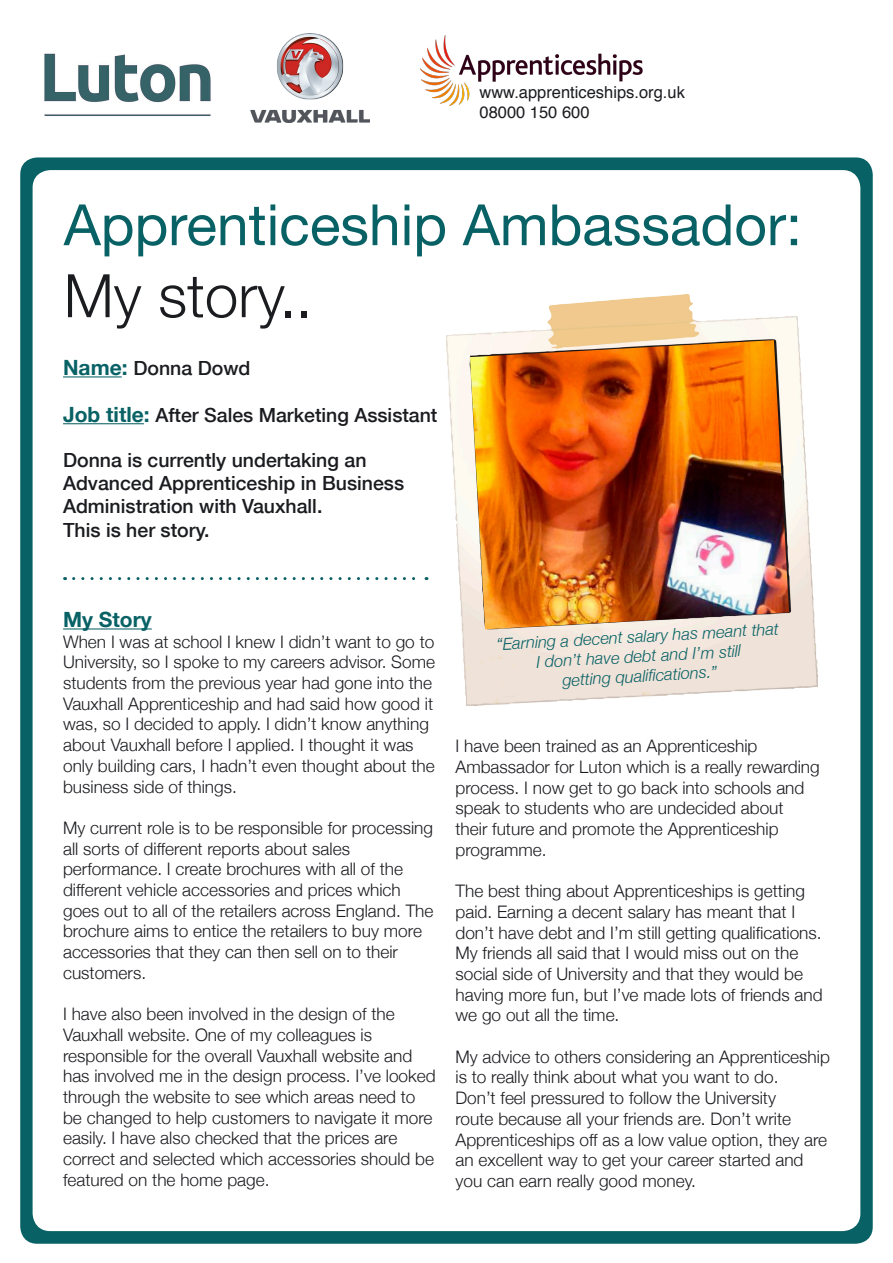
<style>
.page{position:relative;width:893px;height:1263px;background:#fff}
.page>*{position:absolute;margin:0;border:0;box-sizing:border-box;transform-origin:0 0}
.t1{font:300 60px "Helvetica Neue";color:#1b1c20}
.t2{font:57px "Helvetica Neue";color:#086165}
.t3{font:700 21px "Helvetica Neue";color:#086165}
.t4{font:500 19.5px/23.4px "Helvetica Neue";color:#1b1c20}
.t5{font:300 17.25px/20.7px "Helvetica Neue";color:#1b1c20}
.t6{font:italic 300 16.5px/19.8px "Helvetica Neue";color:#086165;text-align:center}
.t7{font:16.5px "Helvetica";color:#1b1c20}
.s1{font-weight:700;font-size:21px;color:#086165}
</style>
<div class="page">
<div style="left:20px;top:157px;width:853px;height:1087px;background:#086165;border-radius:17px"></div>
<div style="left:33px;top:171px;width:827px;height:1059px;background:#fff;border-radius:17px"></div>
<hr style="left:63px;top:376px;width:59px;height:1px;background:#086165">
<hr style="left:63px;top:423px;width:81px;height:1px;background:#086165">
<hr style="left:63px;top:628px;width:89px;height:1px;background:#086165">
<svg style="left:74px;top:577px;width:353px;height:3px"></svg>
<img style="left:420px;top:35px;width:223px;height:71px">
<img style="left:446px;top:294px;width:371px;height:411px">
<img style="left:470px;top:340px;width:319px;height:289px">
<img style="left:250px;top:33px;width:120px;height:89px">
<img style="left:44px;top:53px;width:167px;height:63px">
<p class="t7" style="left:479px;top:80px;width:207px">www.apprenticeships.org.uk</p>
<p class="t7" style="left:479px;top:100px;width:112px">08000 150 600</p>
<p class="t2" style="left:64px;top:191px;width:740px">Apprenticeship Ambassador:</p>
<p class="t1" style="left:64px;top:259px;width:250px">My story..</p>
<p class="t4" style="left:63px;top:356px;width:189px"><span class="s1">Name:</span> Donna Dowd</p>
<p class="t4" style="left:63px;top:403px;width:376px"><span class="s1">Job title:</span> After Sales Marketing Assistant</p>
<p class="t4" style="left:63px;top:448px;width:343px">Donna is currently undertaking an<br>Advanced Apprenticeship in Business<br>Administration with Vauxhall.<br>This is her story.</p>
<p class="t3" style="left:63px;top:606px;width:90px">My Story</p>
<p class="t5" style="left:63px;top:631px;width:373px">When I was at school I knew I didn’t want to go to University, so I spoke to my careers advisor. Some students from the previous year had gone into the Vauxhall Apprenticeship and had said how good it was, so I decided to apply. I didn’t know anything about Vauxhall before I applied. I thought it was only building cars, I hadn’t even thought about the business side of things.</p>
<p class="t5" style="left:63px;top:817px;width:372px">My current role is to be responsible for processing all sorts of different reports about sales performance. I create brochures with all of the different vehicle accessories and prices which goes out to all of the retailers across England. The brochure aims to entice the retailers to buy more accessories that they can then sell on to their customers.</p>
<p class="t5" style="left:63px;top:1003px;width:374px">I have also been involved in the design of the Vauxhall website. One of my colleagues is responsible for the overall Vauxhall website and has involved me in the design process. I’ve looked through the website to see which areas need to be changed to help customers to navigate it more easily. I have also checked that the prices are correct and selected which accessories should be featured on the home page.</p>
<p class="t6" style="left:496px;top:634px;width:284px;rotate:-3deg">“Earning a decent salary has meant that<br>I don’t have debt and I’m still<br>getting qualifi cations.”</p>
<p class="t5" style="left:455px;top:735px;width:366px">I have been trained as an Apprenticeship Ambassador for Luton which is a really rewarding process. I now get to go back into schools and speak to students who are undecided about their future and promote the Apprenticeship programme.</p>
<p class="t5" style="left:455px;top:880px;width:369px">The best thing about Apprenticeships is getting paid. Earning a decent salary has meant that I don’t have debt and I’m still getting qualifications.<br>My friends all said that I would miss out on the social side of University and that they would be having more fun, but I’ve made lots of friends and we go out all the time.</p>
<p class="t5" style="left:455px;top:1046px;width:376px">My advice to others considering an Apprenticeship is to really think about what you want to do.<br>Don’t feel pressured to follow the University<br>route because all your friends are. Don’t write Apprenticeships off as a low value option, they are an excellent way to get your career started and you can earn really good money.</p>
</div>
